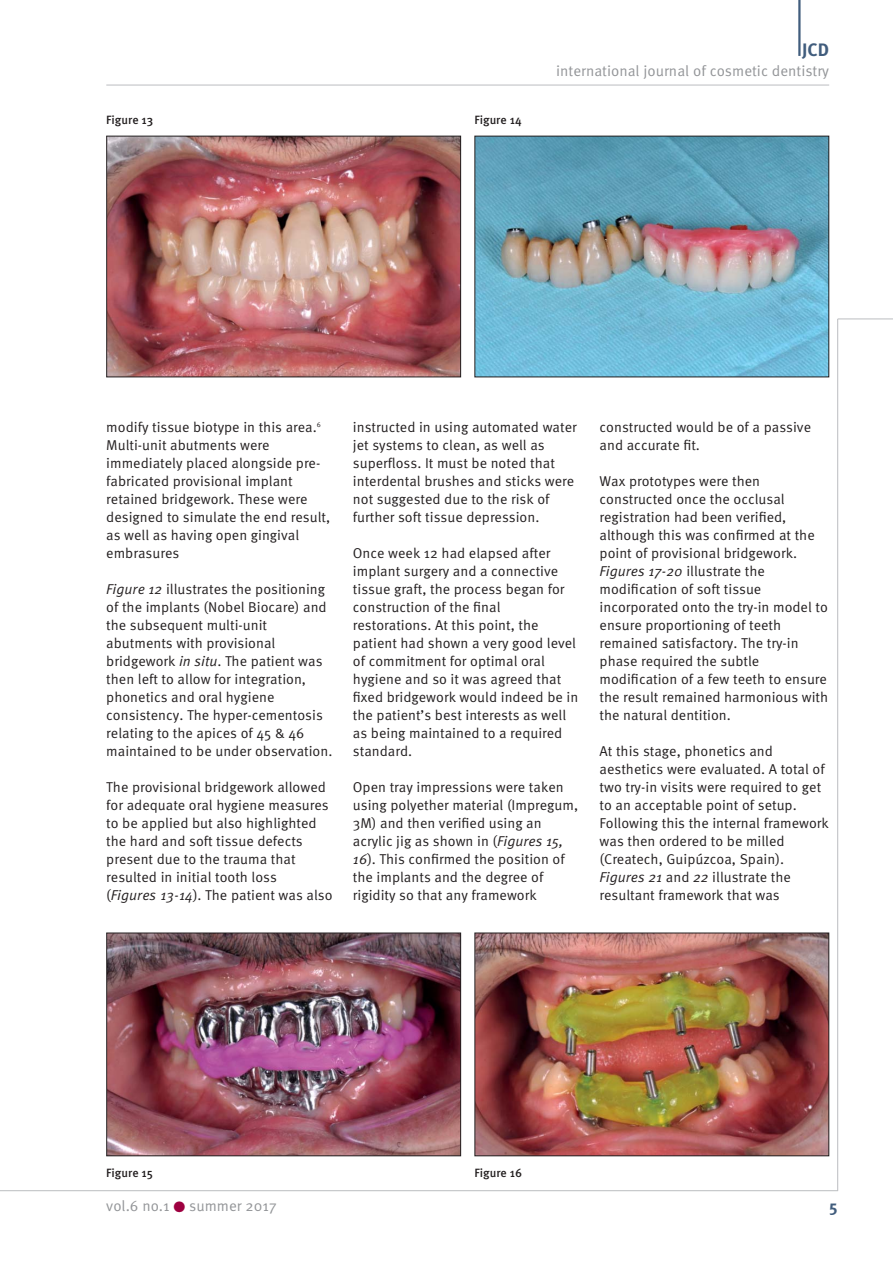
<style>
.page{position:relative;width:893px;height:1263px;background:#fff}
.page>*{position:absolute;margin:0;border:0;box-sizing:border-box;transform-origin:0 0}
.t1{font:700 18px "Meta Pro";color:#415d7d}
.t2{font:700 16.5px "Meta Pro";color:#415d7d}
.t3{font:15px "Meta Pro";color:#939598}
.t4{font:14.25px/18px "Meta Pro";color:#231f20}
.t5{font:500 12px "Meta Pro";color:#231f20}
.s1{font-style:italic}
.s2{color:#9e0040}
</style>
<div class="page">
<hr style="left:837px;top:319px;width:1px;height:872px;background:#bbbdc0">
<hr style="left:0;top:1190px;width:838px;height:1px;background:#bbbdc0">
<hr style="left:106px;top:85px;width:723px;height:1px;background:#bbbdc0">
<hr style="left:798px;top:0;width:2px;height:56px;background:#415d7d">
<img style="left:476px;top:138px;width:351px;height:237px">
<div style="left:474px;top:136px;width:355px;height:241px;border:1px solid #231f20"></div>
<img style="left:108px;top:138px;width:351px;height:237px">
<div style="left:106px;top:136px;width:355px;height:241px;border:1px solid #231f20"></div>
<hr style="left:838px;top:319px;width:55px;height:1px;background:#bbbdc0">
<img style="left:476px;top:935px;width:351px;height:219px">
<div style="left:474px;top:933px;width:355px;height:223px;border:1px solid #231f20"></div>
<img style="left:108px;top:935px;width:351px;height:219px">
<div style="left:106px;top:933px;width:355px;height:223px;border:1px solid #231f20"></div>
<p class="t5" style="left:106px;top:113px;width:48px">Figure 13</p>
<p class="t5" style="left:474px;top:113px;width:49px">Figure 14</p>
<p class="t1" style="left:802px;top:39px;width:28px">JCD</p>
<p class="t3" style="left:556px;top:65px;width:275px">international journal of cosmetic dentistry</p>
<p class="t4" style="left:106px;top:419px;width:225px">modify tissue biotype in this area.<sup>6<br></sup>Multi-unit abutments were immediately placed alongside pre&shy;fabricated provisional implant retained bridgework. These were designed to simulate the end result, as well as having open gingival embrasures</p>
<p class="t4" style="left:106px;top:581px;width:228px"><span class="s1">Figure 12</span> illustrates the positioning of the implants (Nobel Biocare) and the subsequent multi-unit abutments with provisional bridgework <span class="s1">in situ</span>. The patient was then left to allow for integration, phonetics and oral hygiene consistency. The hyper-cementosis relating to the apices of 45 &amp; 46 maintained to be under observation.</p>
<p class="t4" style="left:106px;top:779px;width:228px">The provisional bridgework allowed for adequate oral hygiene measures to be applied but also highlighted the hard and soft tissue defects present due to the trauma that resulted in initial tooth loss<br>(<span class="s1">Figures 13-14</span>). The patient was also</p>
<p class="t4" style="left:353px;top:419px;width:225px">instructed in using automated water jet systems to clean, as well as superfloss. It must be noted that interdental brushes and sticks were not suggested due to the risk of further soft tissue depression.</p>
<p class="t4" style="left:353px;top:545px;width:227px">Once week 12 had elapsed after implant surgery and a connective tissue graft, the process began for construction of the final restorations. At this point, the patient had shown a very good level of commitment for optimal oral hygiene and so it was agreed that fixed bridgework would indeed be in the patient’s best interests as well as being maintained to a required standard.</p>
<p class="t4" style="left:353px;top:779px;width:227px">Open tray impressions were taken using polyether material (Impregum, 3M) and then verified using an acrylic jig as shown in (<span class="s1">Figures 15, 16</span>). This confirmed the position of the implants and the degree of rigidity so that any framework</p>
<p class="t4" style="left:600px;top:419px;width:213px">constructed would be of a passive and accurate fit.</p>
<p class="t4" style="left:600px;top:473px;width:230px">Wax prototypes were then constructed once the occlusal registration had been verified, although this was confirmed at the point of provisional bridgework.<br><span class="s1">Figures 17-20</span> illustrate the modification of soft tissue incorporated onto the try-in model to ensure proportioning of teeth remained satisfactory. The try-in phase required the subtle modification of a few teeth to ensure the result remained harmonious with the natural dentition.</p>
<p class="t4" style="left:600px;top:743px;width:231px">At this stage, phonetics and aesthetics were evaluated. A total of two try-in visits were required to get to an acceptable point of setup.<br>Following this the internal framework was then ordered to be milled (Createch, Guipúzcoa, Spain).<br><span class="s1">Figures 21</span> and <span class="s1">22</span> illustrate the resultant framework that was</p>
<p class="t5" style="left:106px;top:1165px;width:48px">Figure 15</p>
<p class="t5" style="left:474px;top:1165px;width:49px">Figure 16</p>
<p class="t3" style="left:106px;top:1199px;width:172px">vol.6 no.1 <span class="s2">●</span> summer 2017</p>
<p class="t2" style="left:829px;top:1196px;width:10px">5</p>
</div>
